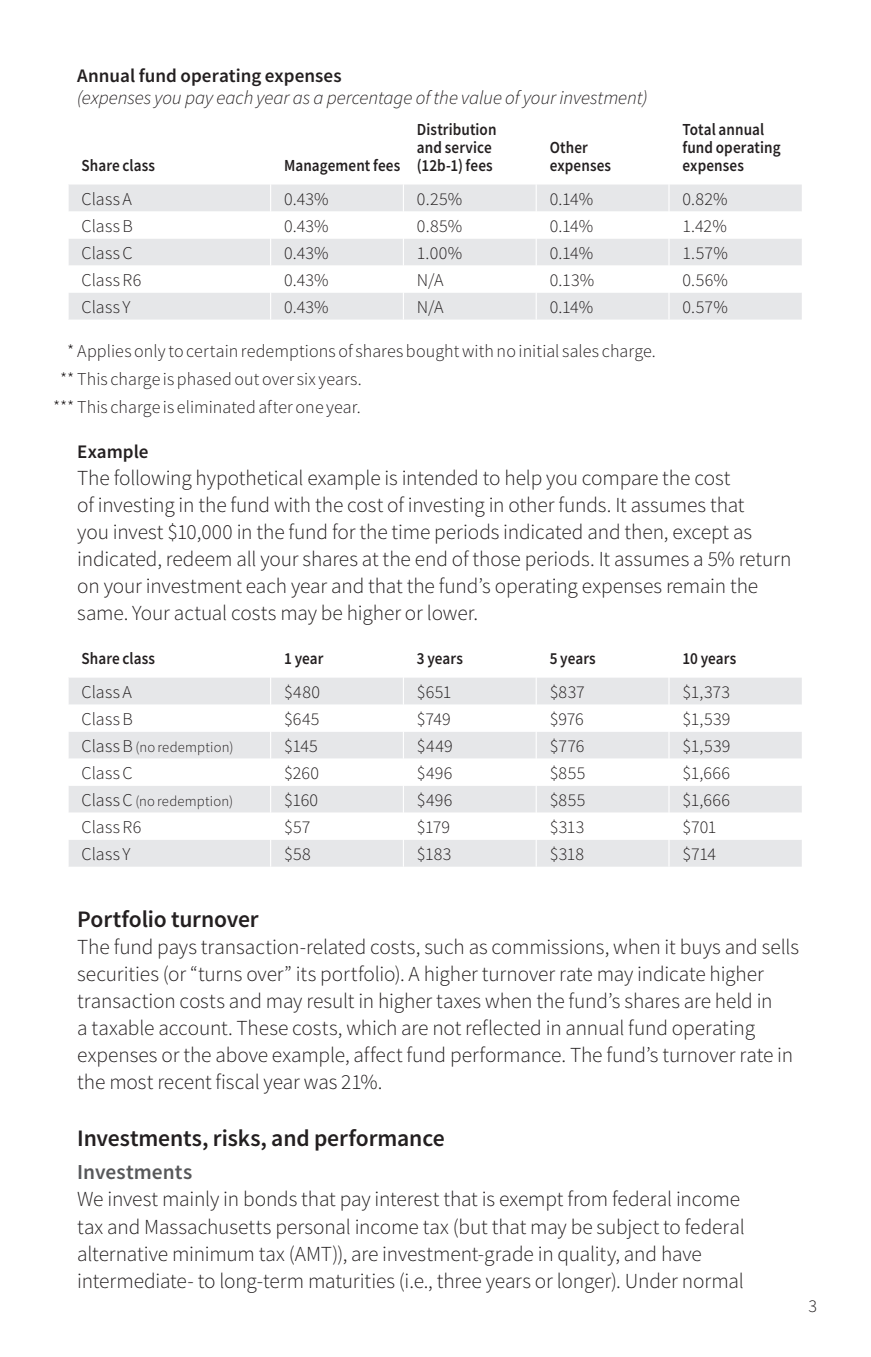
<style>
.page{position:relative;width:871px;height:1357px;background:#fff}
.page>*{position:absolute;margin:0;border:0;box-sizing:border-box;transform-origin:0 0}
.SubHead_1{font:600 23.62px "Source Sans Pro";letter-spacing:-.005em;color:#231f20}
.Text{font:300 21.38px/27px "Source Sans Pro";letter-spacing:-.005em;color:#231f20}
.SubHead_2{font:600 21.38px "Source Sans Pro";letter-spacing:.005em;color:#57585a}
.SubHead_3{font:italic 300 19.12px/22.5px "Source Sans Pro";letter-spacing:-.005em;color:#231f20}
.SubHead_3-2{font:600 19.12px "Source Sans Pro";color:#231f20}
.Table_Left{font:300 18px "Source Sans Pro";letter-spacing:.005em;color:#231f20}
.Foot_symbol2{font:300 18px "Source Sans Pro";letter-spacing:.005em;color:#231f20}
.Table_ColHd_Left{font:600 16.88px/18px "Source Sans Pro";letter-spacing:.005em;color:#231f20;scale:.9 1}
.Table_Left-2{font:300 14.62px "Source Sans Pro";letter-spacing:.015em;color:#231f20}
.s1{font-weight:600;font-style:normal}
.s2{font-size:18px}
</style>
<div class="page">
<svg style="left:69px;top:184px;width:733px;height:136px;background:#e7e8e9"></svg>
<svg style="left:69px;top:212px;width:733px;height:80px"></svg>
<svg style="left:270px;top:184px;width:1px;height:136px"></svg>
<svg style="left:403px;top:184px;width:1px;height:136px"></svg>
<svg style="left:536px;top:184px;width:1px;height:136px"></svg>
<svg style="left:668px;top:184px;width:1px;height:136px"></svg>
<div style="left:69px;top:678px;width:733px;height:189px;background:#e6e7e9"></div>
<svg style="left:69px;top:705px;width:733px;height:135px"></svg>
<svg style="left:270px;top:678px;width:1px;height:189px"></svg>
<svg style="left:403px;top:678px;width:1px;height:189px"></svg>
<svg style="left:536px;top:678px;width:1px;height:189px"></svg>
<svg style="left:668px;top:678px;width:1px;height:189px"></svg>
<p class="SubHead_3" style="left:77px;top:64px;width:572px"><span class="s1">Annual fund operating expenses<br></span>(expenses you pay each year as a percentage of the value of your investment)</p>
<p class="Table_ColHd_Left" style="left:82px;top:156px;width:83px">Share class</p>
<p class="Table_ColHd_Left" style="left:284px;top:156px;width:131px">Management fees</p>
<p class="Table_ColHd_Left" style="left:417px;top:120px;width:90px">Distribution and service (12b-1) fees</p>
<p class="Table_ColHd_Left" style="left:550px;top:138px;width:70px">Other expenses</p>
<p class="Table_ColHd_Left" style="left:682px;top:120px;width:110px">Total annual fund operating expenses</p>
<p class="Table_Left" style="left:82px;top:188px;width:52px">Class A</p>
<p class="Table_Left" style="left:284px;top:188px;width:46px">0.43%</p>
<p class="Table_Left" style="left:417px;top:188px;width:47px">0.25%</p>
<p class="Table_Left" style="left:550px;top:188px;width:45px">0.14%</p>
<p class="Table_Left" style="left:682px;top:188px;width:47px">0.82%</p>
<p class="Table_Left" style="left:82px;top:215px;width:53px">Class B</p>
<p class="Table_Left" style="left:284px;top:215px;width:46px">0.43%</p>
<p class="Table_Left" style="left:417px;top:215px;width:47px">0.85%</p>
<p class="Table_Left" style="left:550px;top:215px;width:45px">0.14%</p>
<p class="Table_Left" style="left:682px;top:215px;width:46px">1.42%</p>
<p class="Table_Left" style="left:82px;top:242px;width:53px">Class C</p>
<p class="Table_Left" style="left:284px;top:242px;width:46px">0.43%</p>
<p class="Table_Left" style="left:417px;top:242px;width:47px">1.00%</p>
<p class="Table_Left" style="left:550px;top:242px;width:45px">0.14%</p>
<p class="Table_Left" style="left:682px;top:242px;width:47px">1.57%</p>
<p class="Table_Left" style="left:82px;top:269px;width:61px">Class R6</p>
<p class="Table_Left" style="left:284px;top:269px;width:46px">0.43%</p>
<p class="Table_Left" style="left:417px;top:269px;width:28px">N/A</p>
<p class="Table_Left" style="left:550px;top:269px;width:46px">0.13%</p>
<p class="Table_Left" style="left:682px;top:269px;width:47px">0.56%</p>
<p class="Table_Left" style="left:82px;top:296px;width:51px">Class Y</p>
<p class="Table_Left" style="left:284px;top:296px;width:46px">0.43%</p>
<p class="Table_Left" style="left:417px;top:296px;width:28px">N/A</p>
<p class="Table_Left" style="left:550px;top:296px;width:45px">0.14%</p>
<p class="Table_Left" style="left:682px;top:296px;width:47px">0.57%</p>
<p class="Foot_symbol2" style="left:67px;top:340px;width:590px">* Applies only to certain redemptions of shares bought with no initial sales charge.</p>
<p class="Foot_symbol2" style="left:60px;top:368px;width:303px">** This charge is phased out over six years.</p>
<p class="Foot_symbol2" style="left:53px;top:396px;width:309px">*** This charge is eliminated after one year.</p>
<p class="SubHead_3-2" style="left:77px;top:439px;width:73px">Example</p>
<p class="Text" style="left:77px;top:464px;width:716px">The following hypothetical example is intended to help you compare the cost<br>of investing in the fund with the cost of investing in other funds. It assumes that<br>you invest $10,000 in the fund for the time periods indicated and then, except as indicated, redeem all your shares at the end of those periods. It assumes a 5% return on your investment each year and that the fund’s operating expenses remain the same. Your actual costs may be higher or lower.</p>
<p class="Table_ColHd_Left" style="left:82px;top:649px;width:83px">Share class</p>
<p class="Table_ColHd_Left" style="left:284px;top:649px;width:45px">1 year</p>
<p class="Table_ColHd_Left" style="left:417px;top:649px;width:53px">3 years</p>
<p class="Table_ColHd_Left" style="left:550px;top:649px;width:53px">5 years</p>
<p class="Table_ColHd_Left" style="left:682px;top:649px;width:61px">10 years</p>
<p class="Table_Left" style="left:82px;top:681px;width:52px">Class A</p>
<p class="Table_Left" style="left:284px;top:681px;width:38px">$480</p>
<p class="Table_Left" style="left:417px;top:681px;width:36px">$651</p>
<p class="Table_Left" style="left:550px;top:681px;width:37px">$837</p>
<p class="Table_Left" style="left:682px;top:681px;width:49px">$1,373</p>
<p class="Table_Left" style="left:82px;top:708px;width:53px">Class B</p>
<p class="Table_Left" style="left:284px;top:708px;width:37px">$645</p>
<p class="Table_Left" style="left:417px;top:708px;width:35px">$749</p>
<p class="Table_Left" style="left:550px;top:708px;width:35px">$976</p>
<p class="Table_Left" style="left:682px;top:708px;width:49px">$1,539</p>
<p class="Table_Left-2" style="left:82px;top:738px;width:153px"><span class="s2">Class B</span> (no redemption)</p>
<p class="Table_Left" style="left:284px;top:735px;width:35px">$145</p>
<p class="Table_Left" style="left:417px;top:735px;width:37px">$449</p>
<p class="Table_Left" style="left:550px;top:735px;width:36px">$776</p>
<p class="Table_Left" style="left:682px;top:735px;width:49px">$1,539</p>
<p class="Table_Left" style="left:82px;top:762px;width:53px">Class C</p>
<p class="Table_Left" style="left:284px;top:762px;width:36px">$260</p>
<p class="Table_Left" style="left:417px;top:762px;width:37px">$496</p>
<p class="Table_Left" style="left:550px;top:762px;width:37px">$855</p>
<p class="Table_Left" style="left:682px;top:762px;width:49px">$1,666</p>
<p class="Table_Left-2" style="left:82px;top:792px;width:153px"><span class="s2">Class C</span> (no redemption)</p>
<p class="Table_Left" style="left:284px;top:789px;width:36px">$160</p>
<p class="Table_Left" style="left:417px;top:789px;width:37px">$496</p>
<p class="Table_Left" style="left:550px;top:789px;width:37px">$855</p>
<p class="Table_Left" style="left:682px;top:789px;width:49px">$1,666</p>
<p class="Table_Left" style="left:82px;top:816px;width:61px">Class R6</p>
<p class="Table_Left" style="left:284px;top:816px;width:28px">$57</p>
<p class="Table_Left" style="left:417px;top:816px;width:35px">$179</p>
<p class="Table_Left" style="left:550px;top:816px;width:36px">$313</p>
<p class="Table_Left" style="left:682px;top:816px;width:35px">$701</p>
<p class="Table_Left" style="left:82px;top:843px;width:51px">Class Y</p>
<p class="Table_Left" style="left:284px;top:843px;width:28px">$58</p>
<p class="Table_Left" style="left:417px;top:843px;width:36px">$183</p>
<p class="Table_Left" style="left:550px;top:843px;width:36px">$318</p>
<p class="Table_Left" style="left:682px;top:843px;width:35px">$714</p>
<p class="SubHead_1" style="left:77px;top:904px;width:183px">Portfolio turnover</p>
<p class="Text" style="left:77px;top:934px;width:723px">The fund pays transaction-related costs, such as commissions, when it buys and sells securities (or “turns over” its portfolio). A higher turnover rate may indicate higher transaction costs and may result in higher taxes when the fund’s shares are held in<br>a taxable account. These costs, which are not reflected in annual fund operating expenses or the above example, affect fund performance. The fund’s turnover rate in the most recent fiscal year was 21%.</p>
<p class="SubHead_1" style="left:77px;top:1122px;width:369px">Investments, risks, and performance</p>
<p class="SubHead_2" style="left:77px;top:1158px;width:117px">Investments</p>
<p class="Text" style="left:77px;top:1186px;width:669px">We invest mainly in bonds that pay interest that is exempt from federal income tax and Massachusetts personal income tax (but that may be subject to federal alternative minimum tax (AMT)), are investment-grade in quality, and have intermediate- to long-term maturities (i.e., three years or longer). Under normal</p>
<p class="Foot_symbol2" style="left:808px;top:1295px;width:10px">3</p>
</div>
